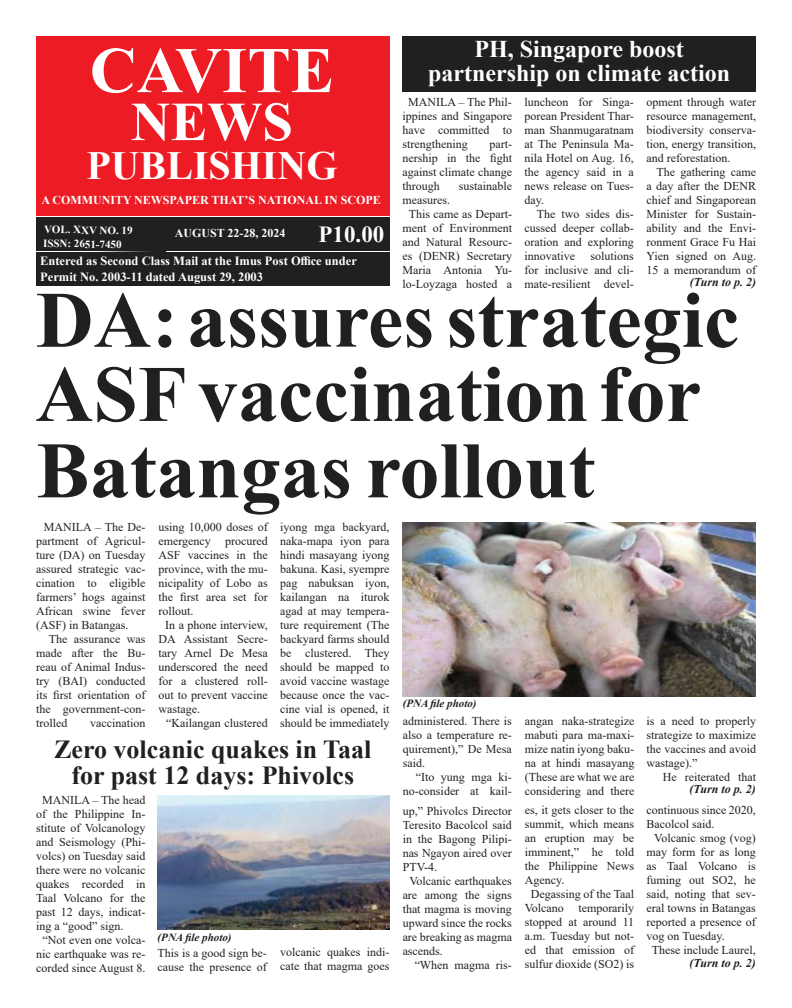
<style>
.page{position:relative;width:792px;height:1008px;background:#fff}
.page>*{position:absolute;margin:0;border:0;box-sizing:border-box;transform-origin:0 0}
.t1{font:700 80px/150.6px "Times New Roman";color:#221f1f}
.t2{font:700 65px "Times New Roman";color:#fff}
.t3{font:700 55px "Times New Roman";color:#fff}
.t4{font:700 40px "Times New Roman";color:#fff}
.t5{font:700 26px/26px "Times New Roman";color:#221f1f;text-align:center}
.t6{font:700 24px/24px "Times New Roman";color:#fff;text-align:center}
.t7{font:700 23px "Times New Roman";color:#fff}
.t8{font:700 12.5px/16px "Times New Roman";color:#fff}
.t9{font:12px/14px "Times New Roman";color:#221f1f;text-align:justify}
.t10{font:700 12px "Times New Roman";color:#fff}
.t11{font:italic 700 12px "Times New Roman";color:#221f1f}
.t12{font:italic 700 11px "Times New Roman";color:#221f1f}
.t13{font:700 11px/13.9px "Times New Roman";color:#fff}
</style>
<div class="page">
<div style="left:36px;top:252px;width:354px;height:34px;background:#221f1f"></div>
<div style="left:36px;top:218px;width:354px;height:33px;background:#221f1f"></div>
<div style="left:36px;top:36px;width:354px;height:180px;background:#ed1c24"></div>
<div style="left:402px;top:36px;width:354px;height:55px;background:#221f1f"></div>
<svg style="left:98px;top:251px;width:68px;height:1px"></svg>
<img style="left:403px;top:523px;width:352px;height:174px">
<img style="left:158px;top:795px;width:232px;height:134px">
<h2 class="t2" style="left:90px;top:48px;width:246px">CAVITE</h2>
<h3 class="t3" style="left:131px;top:103px;width:163px">NEWS</h3>
<h3 class="t4" style="left:86px;top:152px;width:253px">PUBLISHING</h3>
<p class="t10" style="left:41px;top:195px;width:341px">A COMMUNITY NEWSPAPER THAT’S NATIONAL IN SCOPE</p>
<p class="t13" style="left:43px;top:223px;width:91px;rotate:1deg">VOL. XXV NO. 19<br>ISSN: 2651-7450</p>
<p class="t10" style="left:175px;top:229px;width:112px">AUGUST 22-28, 2024</p>
<h3 class="t7" style="left:319px;top:226px;width:67px">P10.00</h3>
<p class="t8" style="left:40px;top:253px;width:318px">Entered as Second Class Mail at the Imus Post Office under<br>Permit No. 2003-11 dated August 29, 2003</p>
<h3 class="t6" style="left:428px;top:39px;width:303px">PH, Singapore boost partnership on climate action</h3>
<p class="t9" style="left:402px;top:96px;width:111px;text-indent:6px">MANILA – The Phil&shy;ippines and Singapore have committed to strengthening</p>
<p class="t9" style="left:402px;top:138px;width:111px;text-indent:87px">part&shy;nership in the fight against climate change through</p>
<p class="t9" style="left:459px;top:180px;width:55px">sustainable</p>
<p class="t9" style="left:402px;top:194px;width:49px">measures.</p>
<p class="t9" style="left:409px;top:208px;width:105px">This came as Depart-</p>
<p class="t9" style="left:402px;top:222px;width:111px">ment of Environment</p>
<p class="t9" style="left:402px;top:236px;width:111px">and Natural Resourc-</p>
<p class="t9" style="left:402px;top:250px;width:111px">es (DENR) Secretary</p>
<p class="t9" style="left:402px;top:264px;width:111px">Maria Antonia Yu-</p>
<p class="t9" style="left:402px;top:278px;width:111px">lo-Loyzaga hosted a</p>
<p class="t9" style="left:525px;top:96px;width:111px">luncheon for Singa&shy;porean President Thar&shy;man Shanmugaratnam at The Peninsula Ma&shy;nila Hotel on Aug. 16, the agency said in a news release on Tues&shy;day.</p>
<p class="t9" style="left:525px;top:208px;width:111px;text-indent:12px">The two sides dis&shy;cussed deeper collab&shy;oration and exploring innovative</p>
<p class="t9" style="left:525px;top:250px;width:111px;text-indent:66px">solutions for inclusive and cli&shy;mate-resilient devel-</p>
<p class="t9" style="left:647px;top:96px;width:111px">opment through water resource management, biodiversity conserva&shy;tion, energy transition, and reforestation.</p>
<p class="t9" style="left:647px;top:166px;width:111px;text-indent:10px">The gathering came a day after the DENR chief and Singaporean Minister for Sustain&shy;ability and the Envi&shy;ronment Grace Fu Hai Yien signed on Aug.<br>15 a memorandum of</p>
<p class="t11" style="left:690px;top:278px;width:68px">(Turn to p. 2)</p>
<h1 class="t1" style="left:36px;top:253px;width:705px">DA:assuresstrategic<br>Batangas rollout</h1>
<h1 class="t1" style="left:36px;top:327px;width:667px">ASFvaccinationfor</h1>
<p class="t9" style="left:158px;top:521px;width:111px">using 10,000 doses of</p>
<p class="t9" style="left:158px;top:535px;width:111px">emergency procured</p>
<p class="t9" style="left:158px;top:549px;width:111px">ASF vaccines in the</p>
<p class="t9" style="left:158px;top:563px;width:111px">province, with the mu-</p>
<p class="t9" style="left:158px;top:577px;width:111px">nicipality of Lobo as</p>
<p class="t9" style="left:158px;top:590px;width:111px">the first area set for</p>
<p class="t9" style="left:158px;top:605px;width:37px">rollout.</p>
<p class="t9" style="left:165px;top:619px;width:104px">In a phone interview,</p>
<p class="t9" style="left:158px;top:633px;width:111px">DA Assistant Secre-</p>
<p class="t9" style="left:158px;top:647px;width:111px">tary Arnel De Mesa</p>
<p class="t9" style="left:158px;top:661px;width:111px">underscored the need</p>
<p class="t9" style="left:158px;top:675px;width:111px">for a clustered roll-</p>
<p class="t9" style="left:158px;top:689px;width:111px">out to prevent vaccine</p>
<p class="t9" style="left:158px;top:703px;width:43px">wastage.</p>
<p class="t9" style="left:166px;top:717px;width:103px">“Kailangan clustered</p>
<p class="t9" style="left:36px;top:521px;width:111px;text-indent:8px">MANILA – The De&shy;partment of Agricul&shy;ture (DA) on Tuesday assured strategic vac&shy;cination to eligible farmers’ hogs against African swine fever (ASF) in Batangas.</p>
<p class="t9" style="left:36px;top:633px;width:111px;text-indent:13px">The assurance was made after the Bu&shy;reau of Animal Indus&shy;try (BAI) conducted its first orientation of the government-con&shy;trolled</p>
<p class="t9" style="left:280px;top:521px;width:111px">iyong mga backyard, naka-mapa iyon para hindi masayang iyong bakuna. Kasi, syempre pag nabuksan iyon, kailangan na iturok agad at may tempera&shy;ture requirement (The backyard farms should be clustered. They should be mapped to avoid vaccine wastage because once the vac&shy;cine vial is opened, it</p>
<p class="t9" style="left:403px;top:715px;width:111px;text-indent:-123px">should be immediately administered. There is also a temperature re&shy;quirement),” De Mesa said.</p>
<p class="t9" style="left:403px;top:771px;width:111px;text-align:right">“Ito yung mga ki&shy;no-consider at kail-</p>
<p class="t12" style="left:403px;top:696px;width:75px">(PNA file photo)</p>
<p class="t9" style="left:90px;top:717px;width:57px">vaccination</p>
<h3 class="t5" style="left:54px;top:739px;width:319px">Zero volcanic quakes in Taal for past 12 days: Phivolcs</h3>
<p class="t9" style="left:42px;top:794px;width:105px">MANILA – The head</p>
<p class="t9" style="left:36px;top:808px;width:111px">of the Philippine In-</p>
<p class="t9" style="left:36px;top:822px;width:111px">stitute of Volcanology</p>
<p class="t9" style="left:36px;top:836px;width:111px">and Seismology (Phi-</p>
<p class="t9" style="left:36px;top:850px;width:111px">volcs) on Tuesday said</p>
<p class="t9" style="left:36px;top:864px;width:111px">there were no volcanic</p>
<p class="t9" style="left:36px;top:878px;width:111px">quakes recorded in</p>
<p class="t9" style="left:36px;top:892px;width:111px">Taal Volcano for the</p>
<p class="t9" style="left:36px;top:906px;width:111px">past 12 days, indicat-</p>
<p class="t9" style="left:36px;top:920px;width:89px">ing a “good” sign.</p>
<p class="t9" style="left:43px;top:934px;width:104px">“Not even one volca-</p>
<p class="t9" style="left:36px;top:948px;width:111px">nic earthquake was re-</p>
<p class="t9" style="left:36px;top:962px;width:111px">corded since August 8.</p>
<p class="t9" style="left:403px;top:805px;width:111px">up,” Phivolcs Director</p>
<p class="t9" style="left:403px;top:819px;width:111px">Teresito Bacolcol said</p>
<p class="t9" style="left:403px;top:833px;width:111px">in the Bagong Pilipi-</p>
<p class="t9" style="left:403px;top:847px;width:111px">nas Ngayon aired over</p>
<p class="t9" style="left:403px;top:861px;width:36px">PTV-4.</p>
<p class="t9" style="left:409px;top:875px;width:104px">Volcanic earthquakes</p>
<p class="t9" style="left:403px;top:889px;width:111px">are among the signs</p>
<p class="t9" style="left:403px;top:903px;width:111px">that magma is moving</p>
<p class="t9" style="left:403px;top:917px;width:111px">upward since the rocks</p>
<p class="t9" style="left:403px;top:931px;width:111px">are breaking as magma</p>
<p class="t9" style="left:403px;top:945px;width:42px">ascends.</p>
<p class="t9" style="left:415px;top:959px;width:99px">“When magma ris-</p>
<p class="t12" style="left:158px;top:929px;width:75px">(PNA file photo)</p>
<p class="t9" style="left:158px;top:947px;width:111px">This is a good sign be&shy;cause the presence of</p>
<p class="t9" style="left:280px;top:946px;width:111px">volcanic quakes indi&shy;cate that magma goes</p>
<p class="t9" style="left:525px;top:715px;width:111px">angan naka-strategize mabuti para ma-maxi&shy;mize natin iyong baku&shy;na at hindi masayang (These are what we are considering and there</p>
<p class="t9" style="left:647px;top:715px;width:111px">is a need to properly strategize to maximize the vaccines and avoid wastage).”</p>
<p class="t9" style="left:663px;top:771px;width:95px">He reiterated that</p>
<p class="t11" style="left:690px;top:785px;width:68px">(Turn to p. 2)</p>
<p class="t9" style="left:525px;top:804px;width:111px">es, it gets closer to the</p>
<p class="t9" style="left:525px;top:818px;width:111px">summit, which means</p>
<p class="t9" style="left:525px;top:832px;width:111px">an eruption may be</p>
<p class="t9" style="left:525px;top:846px;width:111px">imminent,” he told</p>
<p class="t9" style="left:525px;top:860px;width:111px">the Philippine News</p>
<p class="t9" style="left:525px;top:874px;width:41px">Agency.</p>
<p class="t9" style="left:531px;top:888px;width:105px">Degassing of the Taal</p>
<p class="t9" style="left:525px;top:902px;width:111px">Volcano temporarily</p>
<p class="t9" style="left:525px;top:916px;width:111px">stopped at around 11</p>
<p class="t9" style="left:525px;top:930px;width:111px">a.m. Tuesday but not-</p>
<p class="t9" style="left:525px;top:944px;width:111px">ed that emission of</p>
<p class="t9" style="left:525px;top:958px;width:111px">sulfur dioxide (SO2) is</p>
<p class="t9" style="left:647px;top:804px;width:111px">continuous since 2020,<br>Bacolcol said.</p>
<p class="t9" style="left:654px;top:832px;width:103px">Volcanic smog (vog)</p>
<p class="t9" style="left:647px;top:846px;width:111px">may form for as long</p>
<p class="t9" style="left:647px;top:860px;width:111px">as Taal Volcano is</p>
<p class="t9" style="left:647px;top:874px;width:111px">fuming out SO2, he</p>
<p class="t9" style="left:647px;top:888px;width:111px">said, noting that sev-</p>
<p class="t9" style="left:647px;top:902px;width:111px">eral towns in Batangas</p>
<p class="t9" style="left:647px;top:916px;width:111px">reported a presence of</p>
<p class="t9" style="left:647px;top:930px;width:80px">vog on Tuesday.</p>
<p class="t9" style="left:652px;top:944px;width:105px">These include Laurel,</p>
<p class="t11" style="left:690px;top:959px;width:68px">(Turn to p. 2)</p>
</div>
